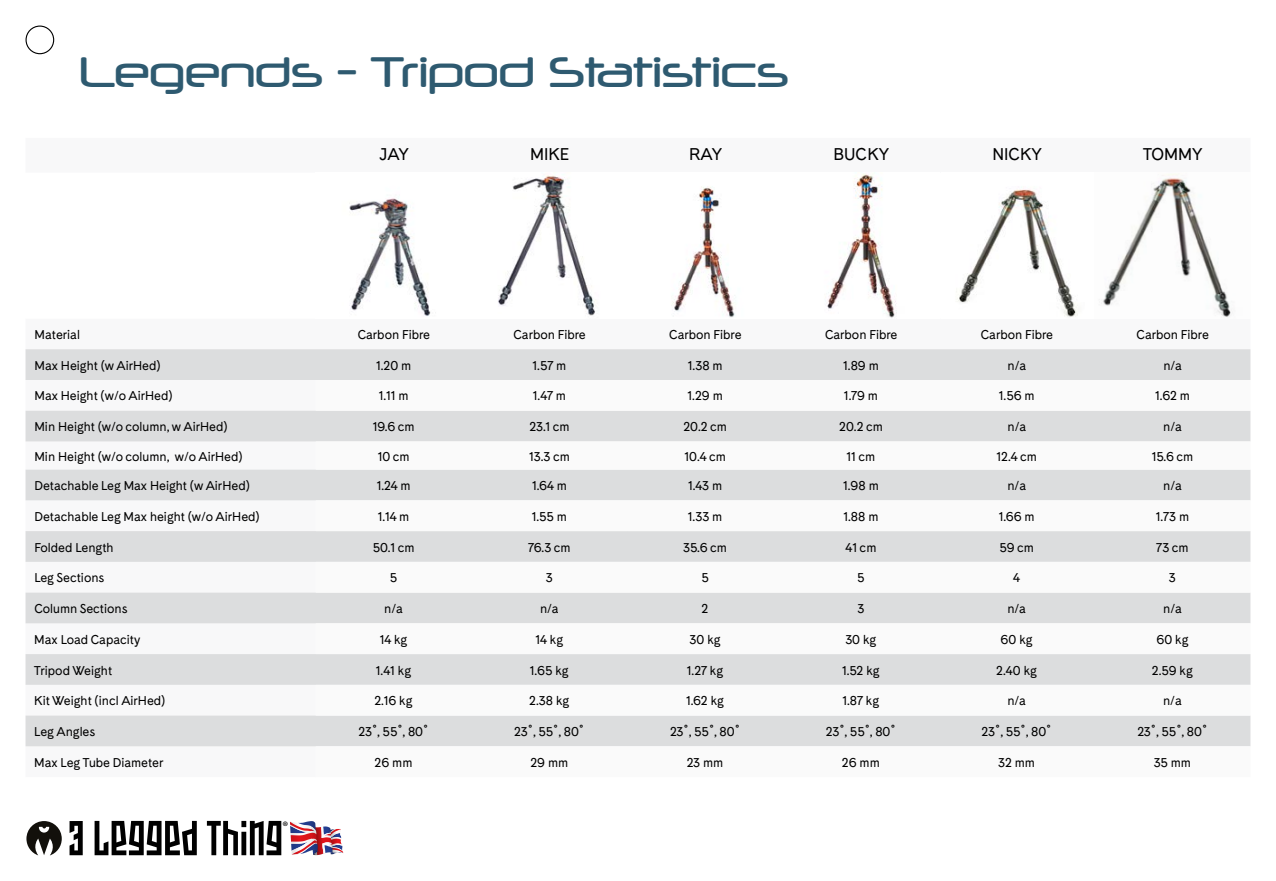
<style>
.page{position:relative;width:1276px;height:881px;background:#fff}
.page>*{position:absolute;margin:0;border:0;box-sizing:border-box;transform-origin:0 0}
.t1{font:40.5px "Neuropol";color:#2e5a70}
.t2{font:500 18px "Cadiz";color:#000}
.t3{font:13.72px "Myriad Pro";color:#000}
.t4{font:500 13.5px "Cadiz";color:#000}
</style>
<div class="page">
<div style="left:26px;top:26px;width:28px;height:28px;border:1px solid #000;border-radius:50%"></div>
<svg style="left:26px;top:349px;width:1224px;height:397px;fill:#dcddde"></svg>
<svg style="left:316px;top:380px;width:934px;height:366px;fill:#f4f4f5"></svg>
<svg style="left:290px;top:821px;width:53px;height:34px"></svg>
<svg style="left:26px;top:821px;width:36px;height:34px"></svg>
<svg style="left:70px;top:821px;width:13px;height:33px"></svg>
<svg style="left:95px;top:820px;width:102px;height:34px"></svg>
<svg style="left:207px;top:820px;width:74px;height:34px"></svg>
<img style="left:349px;top:174px;width:548px;height:144px">
<img style="left:956px;top:174px;width:275px;height:143px">
<h1 class="t1" style="left:79px;top:47px;width:711px">Legends - Tripod Statistics</h1>
<h2 class="t2" style="left:379px;top:143px;width:31px">JAY</h2>
<h2 class="t2" style="left:530px;top:143px;width:41px">MIKE</h2>
<h2 class="t2" style="left:689px;top:143px;width:35px">RAY</h2>
<h2 class="t2" style="left:833px;top:143px;width:57px">BUCKY</h2>
<h2 class="t2" style="left:992px;top:143px;width:51px">NICKY</h2>
<h2 class="t2" style="left:1143px;top:143px;width:61px">TOMMY</h2>
<p class="t4" style="left:35px;top:326px;width:47px">Material</p>
<p class="t4" style="left:358px;top:326px;width:74px">Carbon Fibre</p>
<p class="t4" style="left:513px;top:326px;width:74px">Carbon Fibre</p>
<p class="t4" style="left:669px;top:326px;width:74px">Carbon Fibre</p>
<p class="t4" style="left:825px;top:326px;width:74px">Carbon Fibre</p>
<p class="t4" style="left:980px;top:326px;width:74px">Carbon Fibre</p>
<p class="t4" style="left:1136px;top:326px;width:74px">Carbon Fibre</p>
<p class="t4" style="left:34px;top:357px;width:128px">Max Height (w AirHed)</p>
<p class="t4" style="left:376px;top:357px;width:37px">1.20 m</p>
<p class="t4" style="left:532px;top:357px;width:35px">1.57 m</p>
<p class="t4" style="left:688px;top:357px;width:36px">1.38 m</p>
<p class="t4" style="left:843px;top:357px;width:37px">1.89 m</p>
<p class="t4" style="left:1007px;top:357px;width:20px">n/a</p>
<p class="t4" style="left:1163px;top:357px;width:20px">n/a</p>
<p class="t4" style="left:34px;top:387px;width:140px">Max Height (w/o AirHed)</p>
<p class="t4" style="left:379px;top:387px;width:31px">1.11 m</p>
<p class="t4" style="left:533px;top:387px;width:35px">1.47 m</p>
<p class="t4" style="left:687px;top:387px;width:37px">1.29 m</p>
<p class="t4" style="left:844px;top:387px;width:36px">1.79 m</p>
<p class="t4" style="left:999px;top:387px;width:37px">1.56 m</p>
<p class="t4" style="left:1155px;top:387px;width:36px">1.62 m</p>
<p class="t4" style="left:34px;top:418px;width:195px">Min Height (w/o column, w AirHed)</p>
<p class="t4" style="left:373px;top:418px;width:43px">19.6 cm</p>
<p class="t4" style="left:529px;top:418px;width:42px">23.1 cm</p>
<p class="t4" style="left:683px;top:418px;width:45px">20.2 cm</p>
<p class="t4" style="left:839px;top:418px;width:45px">20.2 cm</p>
<p class="t4" style="left:1007px;top:418px;width:20px">n/a</p>
<p class="t4" style="left:1163px;top:418px;width:20px">n/a</p>
<p class="t4" style="left:34px;top:448px;width:210px">Min Height (w/o column, w/o AirHed)</p>
<p class="t4" style="left:378px;top:448px;width:33px">10 cm</p>
<p class="t4" style="left:529px;top:448px;width:42px">13.3 cm</p>
<p class="t4" style="left:684px;top:448px;width:43px">10.4 cm</p>
<p class="t4" style="left:846px;top:448px;width:30px">11 cm</p>
<p class="t4" style="left:996px;top:448px;width:42px">12.4 cm</p>
<p class="t4" style="left:1151px;top:448px;width:43px">15.6 cm</p>
<p class="t4" style="left:34px;top:477px;width:217px">Detachable Leg Max Height (w AirHed)</p>
<p class="t4" style="left:377px;top:477px;width:35px">1.24 m</p>
<p class="t4" style="left:532px;top:477px;width:36px">1.64 m</p>
<p class="t4" style="left:688px;top:477px;width:36px">1.43 m</p>
<p class="t4" style="left:843px;top:477px;width:37px">1.98 m</p>
<p class="t4" style="left:1007px;top:477px;width:20px">n/a</p>
<p class="t4" style="left:1163px;top:477px;width:20px">n/a</p>
<p class="t4" style="left:34px;top:508px;width:227px">Detachable Leg Max height (w/o AirHed)</p>
<p class="t4" style="left:378px;top:508px;width:33px">1.14 m</p>
<p class="t4" style="left:532px;top:508px;width:37px">1.55 m</p>
<p class="t4" style="left:688px;top:508px;width:36px">1.33 m</p>
<p class="t4" style="left:843px;top:508px;width:36px">1.88 m</p>
<p class="t4" style="left:998px;top:508px;width:38px">1.66 m</p>
<p class="t4" style="left:1155px;top:508px;width:35px">1.73 m</p>
<p class="t4" style="left:34px;top:538px;width:81px">Folded Length</p>
<p class="t4" style="left:373px;top:538px;width:43px">50.1 cm</p>
<p class="t4" style="left:528px;top:538px;width:44px">76.3 cm</p>
<p class="t4" style="left:683px;top:538px;width:45px">35.6 cm</p>
<p class="t4" style="left:845px;top:538px;width:32px">41 cm</p>
<p class="t4" style="left:999px;top:538px;width:36px">59 cm</p>
<p class="t4" style="left:1156px;top:538px;width:34px">73 cm</p>
<p class="t4" style="left:34px;top:569px;width:71px">Leg Sections</p>
<p class="t4" style="left:390px;top:569px;width:9px">5</p>
<p class="t4" style="left:546px;top:569px;width:8px">3</p>
<p class="t4" style="left:701px;top:569px;width:9px">5</p>
<p class="t4" style="left:857px;top:569px;width:9px">5</p>
<p class="t4" style="left:1013px;top:569px;width:8px">4</p>
<p class="t4" style="left:1169px;top:569px;width:8px">3</p>
<p class="t4" style="left:34px;top:600px;width:95px">Column Sections</p>
<p class="t4" style="left:384px;top:600px;width:20px">n/a</p>
<p class="t4" style="left:540px;top:600px;width:20px">n/a</p>
<p class="t4" style="left:701px;top:600px;width:8px">2</p>
<p class="t4" style="left:857px;top:600px;width:8px">3</p>
<p class="t4" style="left:1007px;top:600px;width:20px">n/a</p>
<p class="t4" style="left:1163px;top:600px;width:20px">n/a</p>
<p class="t4" style="left:34px;top:630px;width:108px">Max Load Capacity</p>
<p class="t4" style="left:380px;top:630px;width:29px">14 kg</p>
<p class="t4" style="left:535px;top:630px;width:29px">14 kg</p>
<p class="t4" style="left:689px;top:630px;width:33px">30 kg</p>
<p class="t4" style="left:845px;top:630px;width:33px">30 kg</p>
<p class="t4" style="left:1000px;top:630px;width:33px">60 kg</p>
<p class="t4" style="left:1156px;top:630px;width:33px">60 kg</p>
<p class="t4" style="left:34px;top:661px;width:79px">Tripod Weight</p>
<p class="t4" style="left:376px;top:661px;width:37px">1.41 kg</p>
<p class="t4" style="left:530px;top:661px;width:40px">1.65 kg</p>
<p class="t4" style="left:687px;top:661px;width:38px">1.27 kg</p>
<p class="t4" style="left:842px;top:661px;width:39px">1.52 kg</p>
<p class="t4" style="left:996px;top:661px;width:42px">2.40 kg</p>
<p class="t4" style="left:1152px;top:661px;width:42px">2.59 kg</p>
<p class="t4" style="left:34px;top:692px;width:133px">Kit Weight (incl AirHed)</p>
<p class="t4" style="left:374px;top:692px;width:40px">2.16 kg</p>
<p class="t4" style="left:529px;top:692px;width:42px">2.38 kg</p>
<p class="t4" style="left:686px;top:692px;width:39px">1.62 kg</p>
<p class="t4" style="left:842px;top:692px;width:38px">1.87 kg</p>
<p class="t4" style="left:1007px;top:692px;width:20px">n/a</p>
<p class="t4" style="left:1163px;top:692px;width:20px">n/a</p>
<p class="t4" style="left:34px;top:723px;width:62px">Leg Angles</p>
<p class="t4" style="left:358px;top:723px;width:71px">23˚, 55˚, 80˚</p>
<p class="t4" style="left:514px;top:723px;width:71px">23˚, 55˚, 80˚</p>
<p class="t4" style="left:670px;top:723px;width:71px">23˚, 55˚, 80˚</p>
<p class="t4" style="left:826px;top:723px;width:71px">23˚, 55˚, 80˚</p>
<p class="t4" style="left:981px;top:723px;width:71px">23˚, 55˚, 80˚</p>
<p class="t4" style="left:1137px;top:723px;width:71px">23˚, 55˚, 80˚</p>
<p class="t4" style="left:34px;top:753px;width:131px">Max Leg Tube Diameter</p>
<p class="t4" style="left:374px;top:753px;width:39px">26 mm</p>
<p class="t4" style="left:530px;top:753px;width:39px">29 mm</p>
<p class="t4" style="left:686px;top:753px;width:38px">23 mm</p>
<p class="t4" style="left:842px;top:753px;width:39px">26 mm</p>
<p class="t4" style="left:998px;top:753px;width:38px">32 mm</p>
<p class="t4" style="left:1153px;top:753px;width:39px">35 mm</p>
<p class="t3" style="left:283px;top:817px;width:7px">®</p>
</div>
